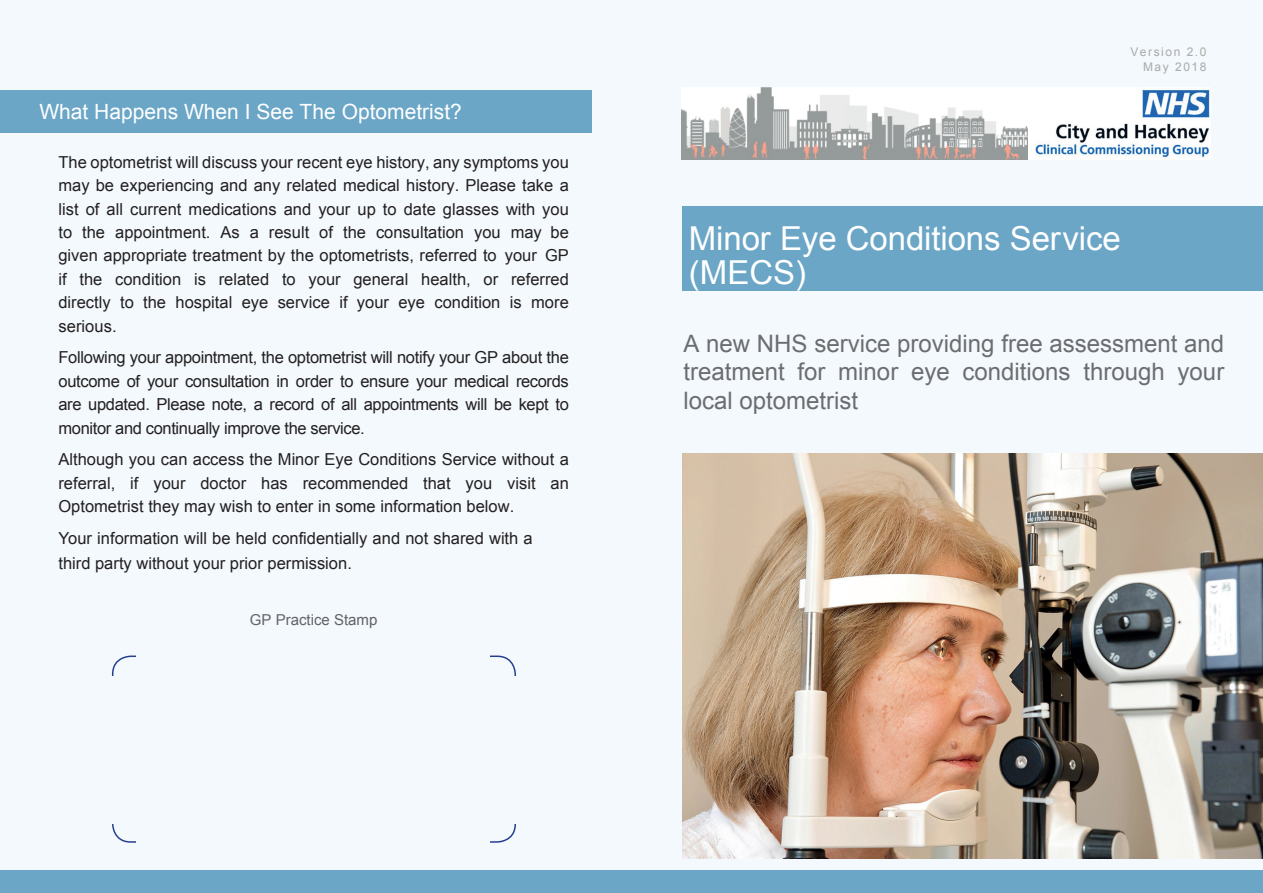
<style>
.page{position:relative;width:1263px;height:893px;background:#f3f9fd}
.page>*{position:absolute;margin:0;border:0;box-sizing:border-box;transform-origin:0 0}
.t1{font:33px/34.2px "Arial";letter-spacing:-.005em;color:#fff}
.t2{font:24px/28.8px "Arial";color:#6c6d70;text-align:justify}
.t3{font:21px "Arial";color:#fff}
.t4{font:16.5px/23.4px "Arial";color:#231f20;text-align:justify}
.t5{font:15px "Arial";color:#636366}
.t6{font:12px/14.4px "Arial";letter-spacing:.13em;color:#aaa;text-align:right}
</style>
<div class="page">
<div style="left:682px;top:207px;width:581px;height:84px;background:#6ba6c7"></div>
<img style="left:682px;top:87px;width:346px;height:72px">
<div style="left:1028px;top:87px;width:182px;height:72px;background:#fff"></div>
<img style="left:1035px;top:89px;width:175px;height:70px">
<div style="left:0;top:90px;width:591px;height:42px;background:#6ba6c7"></div>
<div style="left:0;top:871px;width:1263px;height:22px;background:#6ba6c7"></div>
<img style="left:682px;top:454px;width:581px;height:405px">
<p class="t3" style="left:39px;top:98px;width:424px">What Happens When I See The Optometrist?</p>
<p class="t4" style="left:58px;top:151px;width:512px">The optometrist will discuss your recent eye history, any symptoms you may be experiencing and any related medical history. Please take a list of all current medications and your up to date glasses with you to the appointment. As a result of the consultation you may be given appropriate treatment by the optometrists, referred to your GP if the condition is related to your general health, or referred directly to the hospital eye service if your eye condition is more serious.</p>
<p class="t4" style="left:58px;top:346px;width:512px">Following your appointment, the optometrist will notify your GP about the outcome of your consultation in order to ensure your medical records are updated. Please note, a record of all appointments will be kept to monitor and continually improve the service.</p>
<p class="t4" style="left:58px;top:448px;width:512px">Although you can access the Minor Eye Conditions Service without a referral, if your doctor has recommended that you visit an Optometrist they may wish to enter in some information below.</p>
<p class="t4" style="left:58px;top:526px;width:476px;line-height:24.9px">Your information will be held confidentially and not shared with a third party without your prior permission.</p>
<p class="t5" style="left:250px;top:610px;width:129px">GP Practice Stamp</p>
<p class="t6" style="left:1130px;top:45px;width:78px">Version 2.0<br>May 2018</p>
<p class="t1" style="left:689px;top:221px;width:433px">Minor Eye Conditions Service (MECS)</p>
<p class="t2" style="left:683px;top:329px;width:542px">A new NHS service providing free assessment and treatment for minor eye conditions through your local optometrist</p>
</div>
